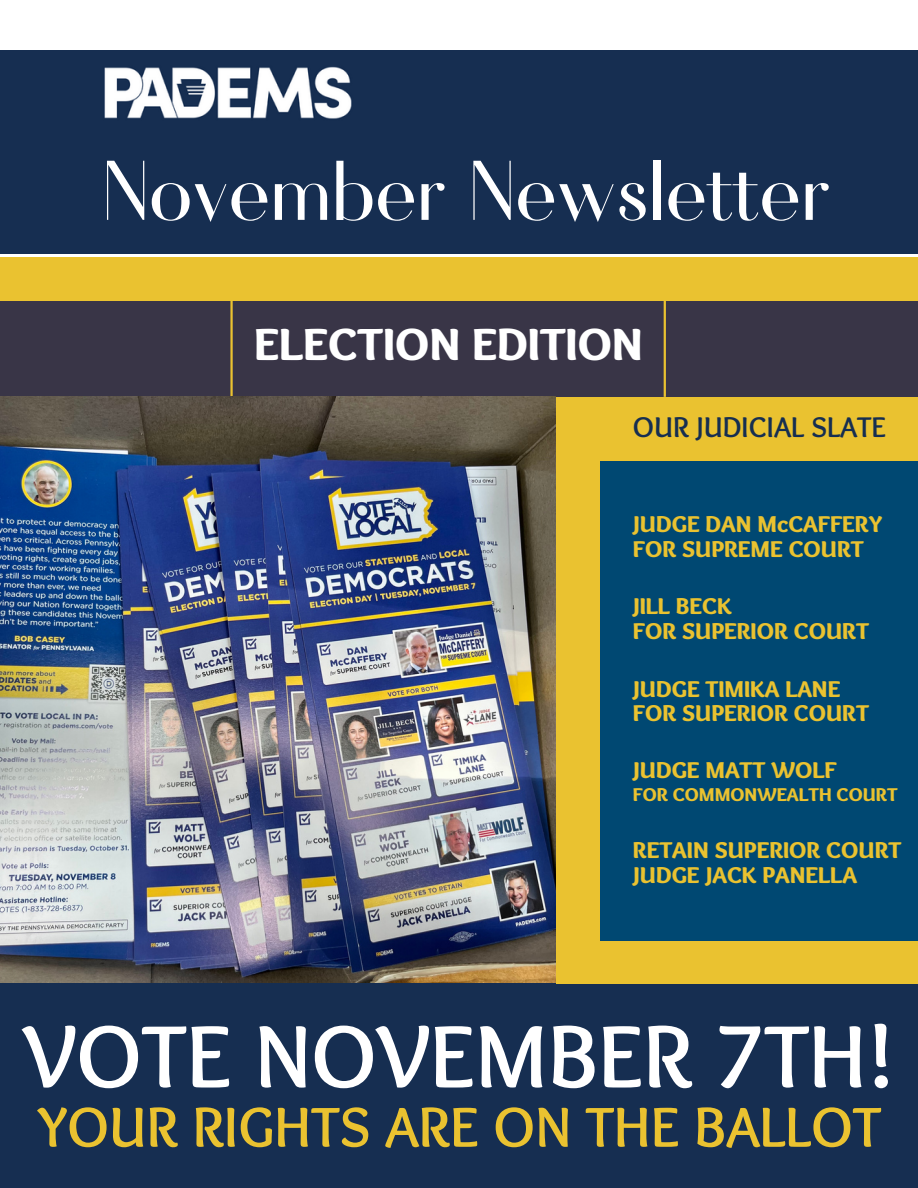
<style>
.page{position:relative;width:918px;height:1188px;background:#fff}
.page>*{position:absolute;margin:0;border:0;box-sizing:border-box;transform-origin:0 0}
.t1{font:113.1px "Fiona";color:#fff}
.t2{font:700 91.8px "Sukar";color:#fff}
.t3{font:700 58.5px "Sukar";color:#eac230}
.t4{font:900 46.95px "Sukar";color:#fff}
.t5{font:700 29.7px "Sukar";color:#162e51}
.t6{font:900 23.85px/24.8px "Sukar";color:#eac230}
.t7{font:900 19.35px "Sukar";color:#eac230}
</style>
<div class="page">
<div style="left:0;top:304px;width:918px;height:884px;background:#162e51"></div>
<div style="left:0;top:257px;width:918px;height:44px;background:#eac230"></div>
<div style="left:0;top:50px;width:918px;height:203px;background:#162e51"></div>
<img style="left:104px;top:66px;width:248px;height:53px">
<div style="left:0;top:301px;width:918px;height:103px;background:#393547"></div>
<hr style="left:664px;top:279px;width:2px;height:118px;background:#eac230">
<hr style="left:230px;top:289px;width:3px;height:113px;background:#eac230">
<div style="left:578px;top:454px;width:340px;height:508px;background:#004872"></div>
<div style="left:556px;top:397px;width:44px;height:576px;background:#eac230"></div>
<div style="left:556px;top:397px;width:362px;height:63px;background:#eac230"></div>
<div style="left:556px;top:941px;width:362px;height:42px;background:#eac230"></div>
<img style="left:0;top:397px;width:556px;height:586px">
<p class="t1" style="left:102px;top:129px;width:729px">November Newsletter</p>
<p class="t4" style="left:254px;top:317px;width:390px">ELECTION EDITION</p>
<p class="t5" style="left:633px;top:410px;width:255px">OUR JUDICIAL SLATE</p>
<p class="t6" style="left:633px;top:514px;width:251px">JUDGE DAN McCAFFERY</p>
<p class="t6" style="left:633px;top:539px;width:233px">FOR SUPREME COURT</p>
<p class="t6" style="left:633px;top:596px;width:100px">JILL BECK</p>
<p class="t6" style="left:633px;top:621px;width:238px">FOR SUPERIOR COURT</p>
<p class="t6" style="left:633px;top:679px;width:209px">JUDGE TIMIKA LANE</p>
<p class="t6" style="left:633px;top:703px;width:238px">FOR SUPERIOR COURT</p>
<p class="t6" style="left:633px;top:760px;width:205px">JUDGE MATT WOLF</p>
<p class="t7" style="left:633px;top:783px;width:266px">FOR COMMONWEALTH COURT</p>
<p class="t6" style="left:633px;top:840px;width:270px">RETAIN SUPERIOR COURT<br>JUDGE JACK PANELLA</p>
<p class="t2" style="left:23px;top:1004px;width:873px">VOTE NOVEMBER 7TH!</p>
<p class="t3" style="left:37px;top:1094px;width:845px">YOUR RIGHTS ARE ON THE BALLOT</p>
</div>
